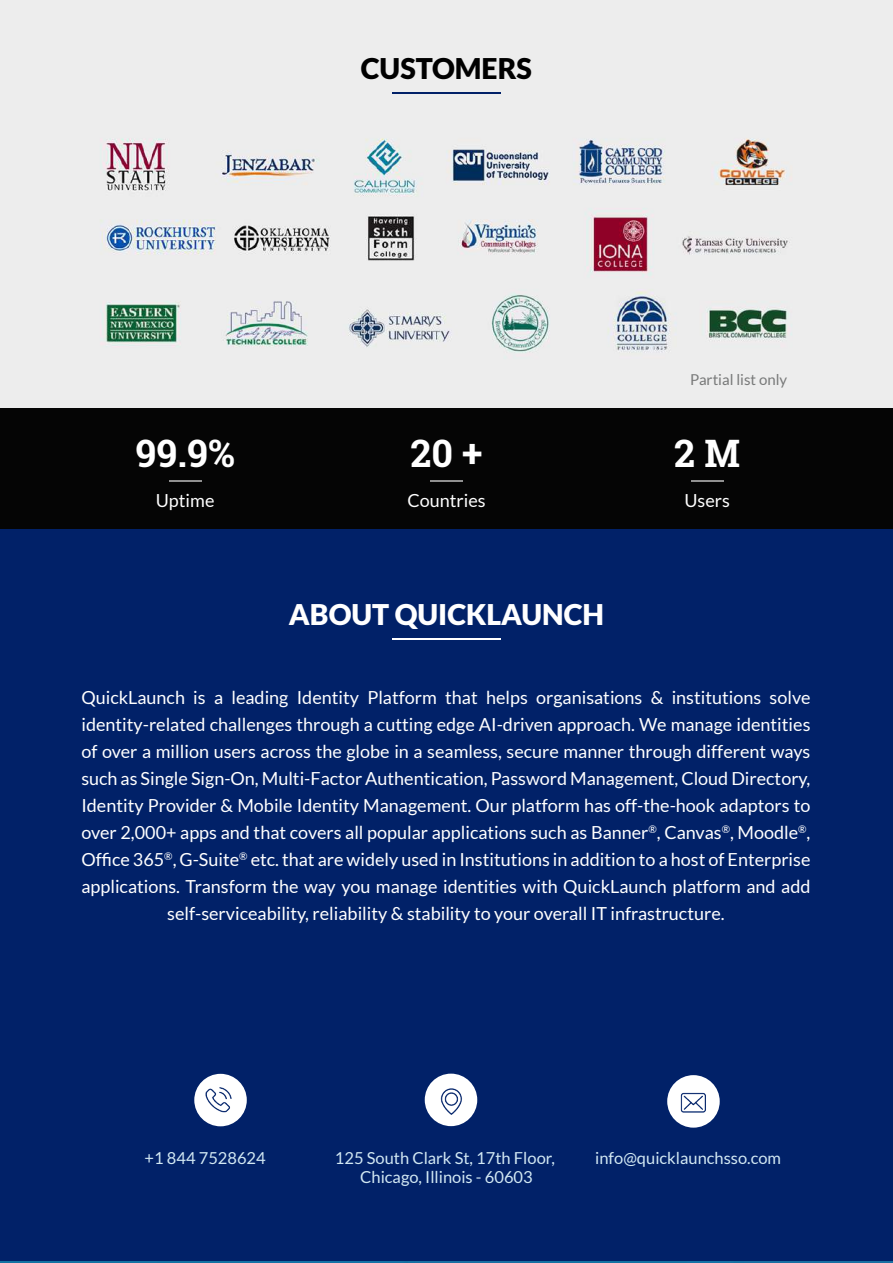
<style>
.page{position:relative;width:893px;height:1263px;background:#fff}
.page>*{position:absolute;margin:0;border:0;box-sizing:border-box;transform-origin:0 0}
.t1{font:700 37.8px "Roboto Slab";color:#fff}
.t2{font:900 28.5px "Lato";color:#fff}
.t3{font:900 28.5px "Lato";color:#000}
.t4{font:18px/27px "Lato";color:#fff;text-align:center}
.t5{font:16.5px/19.8px "Lato";color:#d2e8f3;text-align:center}
.t6{font:15px "Lato";color:#787979}
</style>
<div class="page">
<div style="left:0;top:0;width:893px;height:532px;background:#ededed"></div>
<hr style="left:392px;top:92px;width:108px;height:2px;background:#012168">
<div style="left:0;top:409px;width:893px;height:123px;background:#050505"></div>
<hr style="left:169px;top:480px;width:32px;height:2px;background:#919191">
<hr style="left:430px;top:480px;width:33px;height:2px;background:#919191">
<hr style="left:691px;top:480px;width:32px;height:2px;background:#919191">
<img style="left:100px;top:138px;width:692px;height:215px">
<div style="left:0;top:529px;width:893px;height:732px;background:#012168"></div>
<hr style="left:392px;top:638px;width:108px;height:2px;background:#fff">
<div style="left:425px;top:1074px;width:52px;height:52px;background:#fff;border-radius:50%"></div>
<div style="left:194px;top:1074px;width:53px;height:52px;background:#fff;border-radius:50%"></div>
<div style="left:667px;top:1075px;width:53px;height:53px;background:#fff;border-radius:50%"></div>
<img style="left:680px;top:1092px;width:26px;height:21px">
<img style="left:440px;top:1088px;width:22px;height:27px">
<img style="left:205px;top:1087px;width:27px;height:26px">
<h2 class="t3" style="left:361px;top:52px;width:173px">CUSTOMERS</h2>
<h1 class="t1" style="left:135px;top:427px;width:101px">99.9%</h1>
<p class="t4" style="left:156px;top:486px;width:60px">Uptime</p>
<h1 class="t1" style="left:410px;top:427px;width:74px">20 +</h1>
<p class="t4" style="left:407px;top:486px;width:80px">Countries</p>
<h2 class="t2" style="left:289px;top:598px;width:317px">ABOUT QUICKLAUNCH</h2>
<p class="t6" style="left:690px;top:371px;width:99px">Partial list only</p>
<h1 class="t1" style="left:674px;top:427px;width:67px">2 M</h1>
<p class="t4" style="left:684px;top:486px;width:47px">Users</p>
<p class="t4" style="left:81px;top:684px;width:731px">QuickLaunch is a leading Identity Platform that helps organisations &amp; institutions solve identity-related challenges through a cutting edge AI-driven approach. We manage identities of over a million users across the globe in a seamless, secure manner through different ways such as Single Sign-On, Multi-Factor Authentication, Password Management, Cloud Directory, Identity Provider &amp; Mobile Identity Management. Our platform has off-the-hook adaptors to over 2,000+ apps and that covers all popular applications such as Banner<sup>®</sup>, Canvas<sup>®</sup>, Moodle<sup>®</sup>, Office 365<sup>®</sup>, G-Suite<sup>®</sup> etc. that are widely used in Institutions in addition to a host of Enterprise applications. Transform the way you manage identities with QuickLaunch platform and add self-serviceability, reliability &amp; stability to your overall IT infrastructure.</p>
<p class="t5" style="left:335px;top:1147px;width:222px">125 South Clark St, 17th Floor,<br>Chicago, Illinois - 60603</p>
<p class="t5" style="left:145px;top:1147px;width:123px">+1 844 7528624</p>
<p class="t5" style="left:595px;top:1147px;width:187px">info@quicklaunchsso.com</p>
</div>
